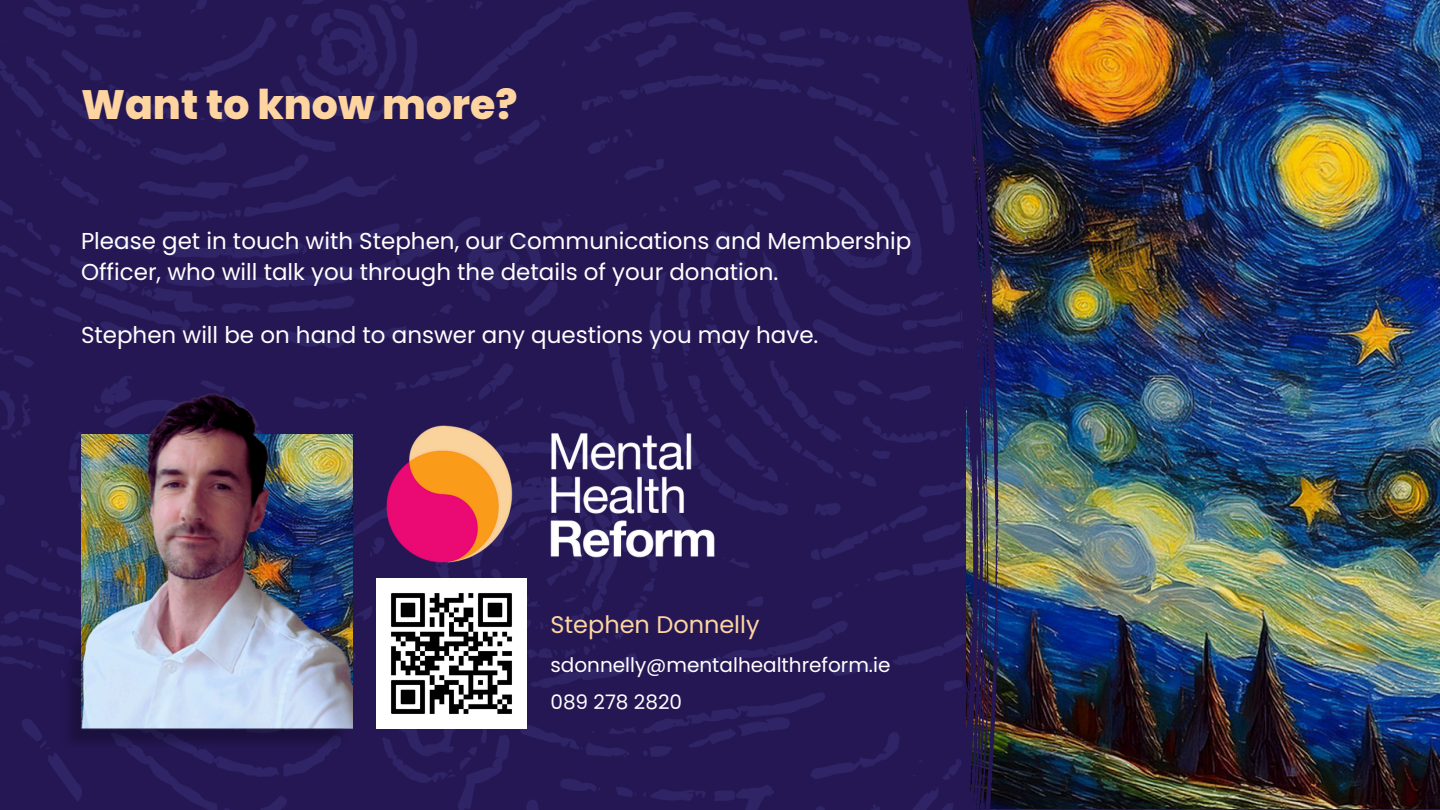
<style>
.page{position:relative;width:1440px;height:810px;background:#fff}
.page>*{position:absolute;margin:0;border:0;box-sizing:border-box;transform-origin:0 0}
.t1{font:800 41px "Poppins";color:#fed5a1}
.t2{font:24px "Poppins";color:#fed5a1}
.t3{font:23px/31.5px "Poppins";color:#fff}
.t4{font:20px "Poppins";color:#fff}
</style>
<div class="page">
<img style="left:0;top:0;width:1440px;height:810px">
<img style="left:27px;top:364px;width:326px;height:383px">
<img style="left:343px;top:395px;width:412px;height:192px">
<img style="left:1007px;top:0;width:433px;height:808px">
<img style="left:933px;top:0;width:74px;height:810px">
<svg style="left:998px;top:586px;width:2px;height:6px"></svg>
<svg style="left:996px;top:608px;width:3px;height:16px"></svg>
<svg style="left:990px;top:655px;width:1px;height:13px"></svg>
<svg style="left:988px;top:427px;width:5px;height:27px"></svg>
<svg style="left:983px;top:558px;width:2px;height:11px"></svg>
<svg style="left:969px;top:541px;width:4px;height:20px"></svg>
<svg style="left:958px;top:255px;width:14px;height:217px;background:#251b56"></svg>
<svg style="left:953px;top:141px;width:2px;height:30px"></svg>
<svg style="left:951px;top:52px;width:2px;height:11px"></svg>
<svg style="left:969px;top:488px;width:4px;height:24px"></svg>
<svg style="left:970px;top:587px;width:3px;height:19px"></svg>
<svg style="left:964px;top:622px;width:6px;height:74px"></svg>
<img style="left:376px;top:578px;width:150px;height:150px">
<h2 class="t1" style="left:81px;top:76px;width:438px">Want to know more?</h2>
<p class="t3" style="left:81px;top:225px;width:832px">Please get in touch with Stephen, our Communications and Membership<br>Officer, who will talk you through the details of your donation.</p>
<h1 class="t3" style="left:81px;top:320px;width:739px">Stephen will be on hand to answer any questions you may have.</h1>
<h2 class="t2" style="left:550px;top:608px;width:211px">Stephen Donnelly</h2>
<p class="t4" style="left:550px;top:651px;width:342px">sdonnelly@mentalhealthreform.ie</p>
<p class="t4" style="left:550px;top:688px;width:133px">089 278 2820</p>
</div>
